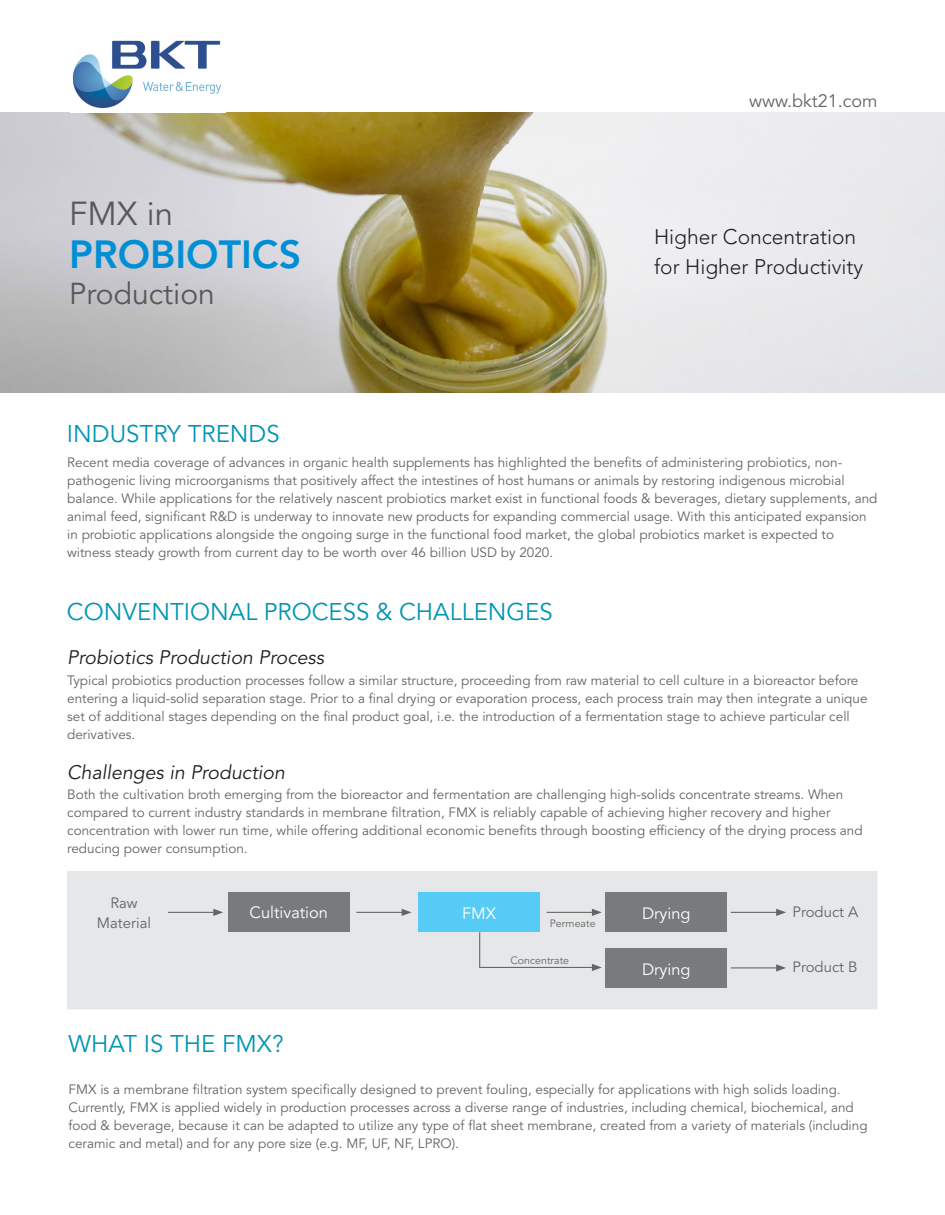
<style>
.page{position:relative;width:945px;height:1215px;background:#fff}
.page>*{position:absolute;margin:0;border:0;box-sizing:border-box;transform-origin:0 0}
.t1{font:800 39px "Avenir LT Std";color:#008fd5}
.t2{font:33px "Avenir LT Std";color:#57585a}
.t3{font:30px "Avenir LT Std";color:#57585a}
.t4{font:24px "Avenir LT Std";color:#0095b4}
.t5{font:300 21px/30px "Avenir LT Std";color:#231f20}
.t6{font:italic 19.5px "Avenir LT Std";color:#231f20}
.t7{font:18px "Avenir LT Std";color:#646464}
.t8{font:16.35px "Avenir LT Std";color:#fff}
.t9{font:14.85px/19.5px "Avenir LT Std";color:#646464;text-align:center}
.t10{font:13.5px/18px "Avenir LT Std";color:#646464}
.t11{font:10.65px "Avenir LT Std";color:#646464}
</style>
<div class="page">
<img style="left:1px;top:112px;width:944px;height:280px">
<img style="left:72px;top:40px;width:149px;height:69px">
<div style="left:67px;top:871px;width:811px;height:138px;background:#e6e7e9"></div>
<hr style="left:731px;top:912px;width:48px;height:1px;background:#646464">
<svg style="left:776px;top:909px;width:10px;height:7px"></svg>
<hr style="left:731px;top:967px;width:48px;height:1px;background:#646464">
<svg style="left:776px;top:964px;width:10px;height:8px"></svg>
<hr style="left:547px;top:912px;width:47px;height:1px;background:#646464">
<svg style="left:592px;top:909px;width:10px;height:7px"></svg>
<hr style="left:356px;top:912px;width:48px;height:1px;background:#646464">
<svg style="left:402px;top:909px;width:10px;height:7px"></svg>
<hr style="left:480px;top:967px;width:114px;height:1px;background:#646464">
<svg style="left:592px;top:964px;width:10px;height:7px"></svg>
<hr style="left:168px;top:912px;width:48px;height:1px;background:#646464">
<svg style="left:213px;top:909px;width:10px;height:7px"></svg>
<div style="left:418px;top:893px;width:122px;height:39px;background:#56cbf5"></div>
<div style="left:605px;top:893px;width:122px;height:39px;background:#787a7d"></div>
<div style="left:605px;top:948px;width:122px;height:40px;background:#787a7d"></div>
<div style="left:228px;top:893px;width:122px;height:39px;background:#787a7d"></div>
<hr style="left:479px;top:932px;width:1px;height:36px;background:#646464">
<p class="t2" style="left:69px;top:194px;width:105px">FMX in</p>
<p class="t1" style="left:69px;top:232px;width:233px">PROBIOTICS</p>
<p class="t3" style="left:69px;top:277px;width:147px">Production</p>
<p class="t4" style="left:67px;top:420px;width:214px">INDUSTRY TRENDS</p>
<p class="t7" style="left:749px;top:90px;width:130px">www.bkt21.com</p>
<p class="t5" style="left:654px;top:222px;width:211px">Higher Concentration for Higher Productivity</p>
<p class="t10" style="left:67px;top:453px;width:812px">Recent media coverage of advances in organic health supplements has highlighted the benefits of administering probiotics, non&shy;pathogenic living microorganisms that positively affect the intestines of host humans or animals by restoring indigenous microbial balance. While applications for the relatively nascent probiotics market exist in functional foods &amp; beverages, dietary supplements, and animal feed, significant R&amp;D is underway to innovate new products for expanding commercial usage. With this anticipated expansion in probiotic applications alongside the ongoing surge in the functional food market, the global probiotics market is expected to witness steady growth from current day to be worth over 46 billion USD by 2020.</p>
<p class="t4" style="left:67px;top:598px;width:487px">CONVENTIONAL PROCESS &amp; CHALLENGES</p>
<p class="t6" style="left:67px;top:646px;width:259px">Probiotics Production Process</p>
<p class="t10" style="left:67px;top:671px;width:802px">Typical probiotics production processes follow a similar structure, proceeding from raw material to cell culture in a bioreactor before entering a liquid-solid separation stage. Prior to a final drying or evaporation process, each process train may then integrate a unique set of additional stages depending on the final product goal, i.e. the introduction of a fermentation stage to achieve particular cell derivatives.</p>
<p class="t6" style="left:67px;top:761px;width:219px">Challenges in Production</p>
<p class="t10" style="left:67px;top:786px;width:797px">Both the cultivation broth emerging from the bioreactor and fermentation are challenging high-solids concentrate streams. When compared to current industry standards in membrane filtration, FMX is reliably capable of achieving higher recovery and higher concentration with lower run time, while offering additional economic benefits through boosting efficiency of the drying process and reducing power consumption.</p>
<p class="t9" style="left:97px;top:894px;width:56px">Raw<br>Material</p>
<p class="t9" style="left:793px;top:902px;width:67px">Product A</p>
<p class="t9" style="left:793px;top:958px;width:67px">Product B</p>
<p class="t8" style="left:250px;top:903px;width:80px">Cultivation</p>
<p class="t8" style="left:462px;top:904px;width:36px">FMX</p>
<p class="t8" style="left:642px;top:904px;width:50px">Drying</p>
<p class="t11" style="left:550px;top:917px;width:47px">Permeate</p>
<p class="t11" style="left:510px;top:954px;width:60px">Concentrate</p>
<p class="t8" style="left:642px;top:960px;width:50px">Drying</p>
<p class="t4" style="left:69px;top:1030px;width:217px">WHAT IS THE FMX?</p>
<p class="t10" style="left:69px;top:1080px;width:801px">FMX is a membrane filtration system specifically designed to prevent fouling, especially for applications with high solids loading.<br>Currently, FMX is applied widely in production processes across a diverse range of industries, including chemical, biochemical, and food &amp; beverage, because it can be adapted to utilize any type of flat sheet membrane, created from a variety of materials (including ceramic and metal) and for any pore size (e.g. MF, UF, NF, LPRO).</p>
</div>
